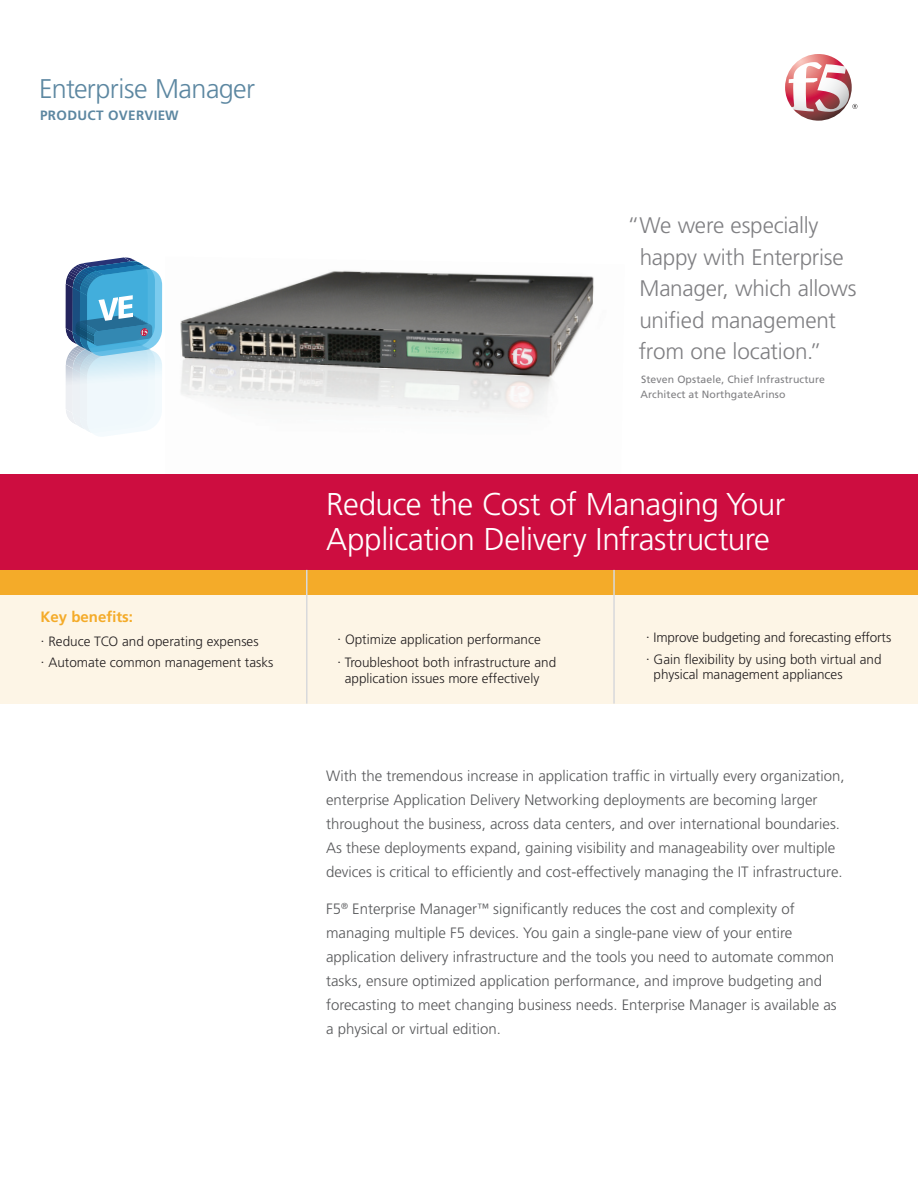
<style>
.page{position:relative;width:918px;height:1188px;background:#fff}
.page>*{position:absolute;margin:0;border:0;box-sizing:border-box;transform-origin:0 0}
.PO_Headline{font:300 31.5px/34.5px "Frutiger LT Std";letter-spacing:-.015em;color:#fff}
.PO_product_name{font:300 27px "Frutiger LT Std";letter-spacing:-.025em;color:#5c87a1}
.PO_intro_quote{font:300 22.5px/31.5px "Frutiger LT Std";letter-spacing:-.01em;color:#808083}
.PO_Intro{font:300 15px/24px "Frutiger LT Std";color:#57585a}
.PO_Key_Benefits{font:700 15px "Frutiger LT Std";color:#f4ab29}
.PO_bullets{font:300 13.5px/16.5px "Frutiger LT Std";color:#231f20}
.PO_category{font:700 13.5px "Frutiger LT Std";letter-spacing:.025em;color:#5c87a1}
.PO_quoted{font:10.5px/15px "Frutiger LT Std";letter-spacing:.01em;color:#808083}
.s1{font-size:15px}
.s2{font-size:12px}
</style>
<div class="page">
<img style="left:180px;top:270px;width:414px;height:144px">
<div style="left:0;top:474px;width:918px;height:96px;background:#cd0d40"></div>
<div style="left:0;top:570px;width:918px;height:26px;background:#f4ab29"></div>
<svg style="left:785px;top:54px;width:72px;height:67px"></svg>
<svg style="left:66px;top:257px;width:96px;height:179px"></svg>
<div style="left:0;top:596px;width:918px;height:108px;background:#fdf5e6"></div>
<hr style="left:613px;top:570px;width:2px;height:134px;background:#d8d9db">
<hr style="left:306px;top:570px;width:2px;height:134px;background:#d8d9db">
<p class="PO_product_name" style="left:39px;top:74px;width:218px">Enterprise Manager</p>
<p class="PO_category" style="left:40px;top:107px;width:140px">PRODUCT OVERVIEW</p>
<p class="PO_Key_Benefits" style="left:40px;top:608px;width:94px">Key benefits:</p>
<p class="PO_bullets" style="left:40px;top:633px;width:220px"><span class="s1">·</span> Reduce TCO and operating expenses</p>
<p class="PO_bullets" style="left:40px;top:654px;width:234px"><span class="s1">·</span> Automate common management tasks</p>
<p class="PO_intro_quote" style="left:639px;top:210px;width:219px;text-indent:-12px">“We were especially happy with Enterprise<br>Manager, which allows unified management from one location.”</p>
<p class="PO_quoted" style="left:640px;top:372px;width:186px">Steven Opstaele, Chief Infrastructure<br>Architect at NorthgateArinso</p>
<p class="PO_Headline" style="left:326px;top:487px;width:461px">Reduce the Cost of Managing Your<br>Application Delivery Infrastructure</p>
<p class="PO_bullets" style="left:337px;top:631px;width:205px"><span class="s1">·</span> Optimize application performance</p>
<p class="PO_bullets" style="left:345px;top:654px;width:213px;text-indent:-8px"><span class="s1">·</span> Troubleshoot both infrastructure and application issues more effectively</p>
<p class="PO_bullets" style="left:646px;top:630px;width:247px"><span class="s1">·</span> Improve budgeting and forecasting efforts</p>
<p class="PO_bullets" style="left:654px;top:652px;width:230px;line-height:15px;text-indent:-8px"><span class="s1">·</span> Gain flexibility by using both virtual and physical management appliances</p>
<p class="PO_Intro" style="left:326px;top:764px;width:520px">With the tremendous increase in application traffic in virtually every organization, enterprise Application Delivery Networking deployments are becoming larger throughout the business, across data centers, and over international boundaries.<br>As these deployments expand, gaining visibility and manageability over multiple devices is critical to efficiently and cost-effectively managing the IT infrastructure.</p>
<p class="PO_Intro" style="left:326px;top:897px;width:512px">F5<sup>®</sup> Enterprise Manager<span class="s2">™</span> significantly reduces the cost and complexity of managing multiple F5 devices. You gain a single-pane view of your entire application delivery infrastructure and the tools you need to automate common tasks, ensure optimized application performance, and improve budgeting and forecasting to meet changing business needs. Enterprise Manager is available as a physical or virtual edition.</p>
</div>
